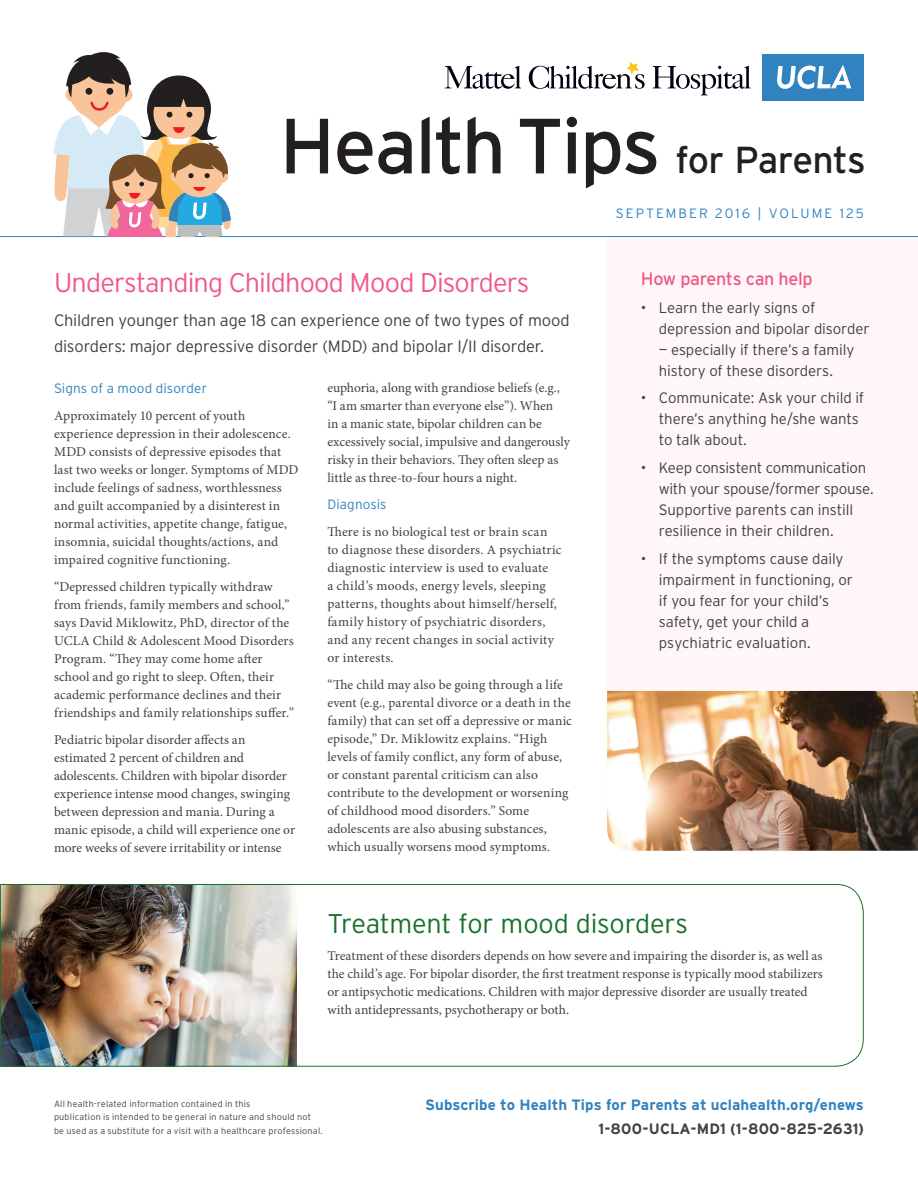
<style>
.page{position:relative;width:918px;height:1188px;background:#fff}
.page>*{position:absolute;margin:0;border:0;box-sizing:border-box;transform-origin:0 0}
.t1{font:78px "Interstate";letter-spacing:-.03em;color:#231f20}
.IntroBody{font:300 27px "Interstate";letter-spacing:-.03em;color:#f05988}
.Body_2{font:300 27px "Interstate";letter-spacing:-.01em;color:#19712b}
.t2{font:18px "Interstate";letter-spacing:-.025em;color:#f05988}
.IntroBody-2{font:300 16.5px/25.5px "Interstate";letter-spacing:-.01em;color:#414142}
.t3{font:300 15px/21px "Interstate";letter-spacing:-.01em;color:#414142}
.Body{font:700 15px "Interstate";letter-spacing:.005em;color:#3183bf}
.Body-2{font:700 15px "Interstate";letter-spacing:.005em;color:#414142}
.Body_1{font:13.5px/18px "Minion Pro";letter-spacing:.01em;color:#414142}
.Body_2-2{font:13.5px/18px "Minion Pro";color:#414142}
.Body_2-3{font:300 13.5px "Interstate";letter-spacing:.015em;color:#3183bf}
.Body_2-4{font:300 13.5px "Interstate";letter-spacing:.15em;color:#3183bf}
.Body-3{font:300 9px/13.5px "Interstate";letter-spacing:.025em;color:#414142}
.s1{font-size:37.5px}
</style>
<div class="page">
<img style="left:607px;top:691px;width:311px;height:160px">
<img style="left:0;top:884px;width:864px;height:183px">
<div style="left:762px;top:54px;width:102px;height:47px;background:#3183bf"></div>
<svg style="left:777px;top:65px;width:74px;height:24px"></svg>
<svg style="left:445px;top:66px;width:76px;height:23px"></svg>
<svg style="left:529px;top:62px;width:116px;height:27px"></svg>
<svg style="left:653px;top:66px;width:98px;height:29px"></svg>
<hr style="left:0;top:236px;width:918px;height:1px;background:#3183bf">
<svg style="left:54px;top:52px;width:177px;height:184px"></svg>
<p class="t1" style="left:279px;top:99px;width:588px">Health Tips <span class="s1">for Parents</span></p>
<p class="IntroBody" style="left:54px;top:266px;width:477px">Understanding Childhood Mood Disorders</p>
<p class="IntroBody-2" style="left:54px;top:307px;width:517px">Children younger than age 18 can experience one of two types of mood disorders: major depressive disorder (MDD) and bipolar I/II disorder.</p>
<p class="Body_2-3" style="left:54px;top:380px;width:155px">Signs of a mood disorder</p>
<p class="Body_1" style="left:54px;top:407px;width:246px">Approximately 10 percent of youth experience depression in their adolescence.<br>MDD consists of depressive episodes that last two weeks or longer. Symptoms of MDD include feelings of sadness, worthlessness and guilt accompanied by a disinterest in normal activities, appetite change, fatigue, insomnia, suicidal thoughts/actions, and impaired cognitive functioning.</p>
<p class="Body_1" style="left:54px;top:578px;width:242px">“Depressed children typically withdraw from friends, family members and school,” says David Miklowitz, PhD, director of the UCLA Child &amp; Adolescent Mood Disorders Program. “They may come home after school and go right to sleep. Often, their academic performance declines and their friendships and family relationships suffer.”</p>
<p class="Body_1" style="left:54px;top:731px;width:243px">Pediatric bipolar disorder affects an estimated 2 percent of children and adolescents. Children with bipolar disorder experience intense mood changes, swinging between depression and mania. During a manic episode, a child will experience one or more weeks of severe irritability or intense</p>
<p class="Body_1" style="left:327px;top:379px;width:244px">euphoria, along with grandiose beliefs (e.g., “I am smarter than everyone else”). When<br>in a manic state, bipolar children can be excessively social, impulsive and dangerously risky in their behaviors. They often sleep as little as three-to-four hours a night.</p>
<p class="Body_2-3" style="left:327px;top:496px;width:61px">Diagnosis</p>
<p class="Body_1" style="left:327px;top:523px;width:236px">There is no biological test or brain scan to diagnose these disorders. A psychiatric diagnostic interview is used to evaluate<br>a child’s moods, energy levels, sleeping patterns, thoughts about himself/herself, family history of psychiatric disorders, and any recent changes in social activity or interests.</p>
<p class="Body_1" style="left:327px;top:676px;width:246px">“The child may also be going through a life event (e.g., parental divorce or a death in the family) that can set off a depressive or manic episode,” Dr. Miklowitz explains. “High levels of family conflict, any form of abuse, or constant parental criticism can also contribute to the development or worsening of childhood mood disorders.” Some adolescents are also abusing substances, which usually worsens mood symptoms.</p>
<p class="Body_2-4" style="left:616px;top:205px;width:250px">SEPTEMBER 2016 | VOLUME 125</p>
<p class="t2" style="left:641px;top:268px;width:173px">How parents can help</p>
<p class="t3" style="left:659px;top:297px;width:212px;text-indent:-18px">• Learn the early signs of depression and bipolar disorder</p>
<p class="t3" style="left:659px;top:339px;width:197px">— especially if there’s a family history of these disorders.</p>
<p class="t3" style="left:659px;top:388px;width:207px;text-indent:-18px">• Communicate: Ask your child if there’s anything he/she wants to talk about.</p>
<p class="t3" style="left:659px;top:457px;width:216px;text-indent:-18px">• Keep consistent communication with your spouse/former spouse.<br>Supportive parents can instill resilience in their children.</p>
<p class="t3" style="left:659px;top:548px;width:196px;text-indent:-18px">• If the symptoms cause daily impairment in functioning, or if you fear for your child’s safety, get your child a psychiatric evaluation.</p>
<p class="Body_2" style="left:327px;top:907px;width:362px">Treatment for mood disorders</p>
<p class="Body_2-2" style="left:327px;top:947px;width:497px">Treatment of these disorders depends on how severe and impairing the disorder is, as well as the child’s age. For bipolar disorder, the first treatment response is typically mood stabilizers or antipsychotic medications. Children with major depressive disorder are usually treated with antidepressants, psychotherapy or both.</p>
<p class="Body-3" style="left:54px;top:1097px;width:270px">All health-related information contained in this<br>publication is intended to be general in nature and should not be used as a substitute for a visit with a healthcare professional.</p>
<p class="Body" style="left:425px;top:1095px;width:440px">Subscribe to Health Tips for Parents at uclahealth.org/enews</p>
<p class="Body-2" style="left:598px;top:1119px;width:267px">1-800-UCLA-MD1 (1-800-825-2631)</p>
</div>
